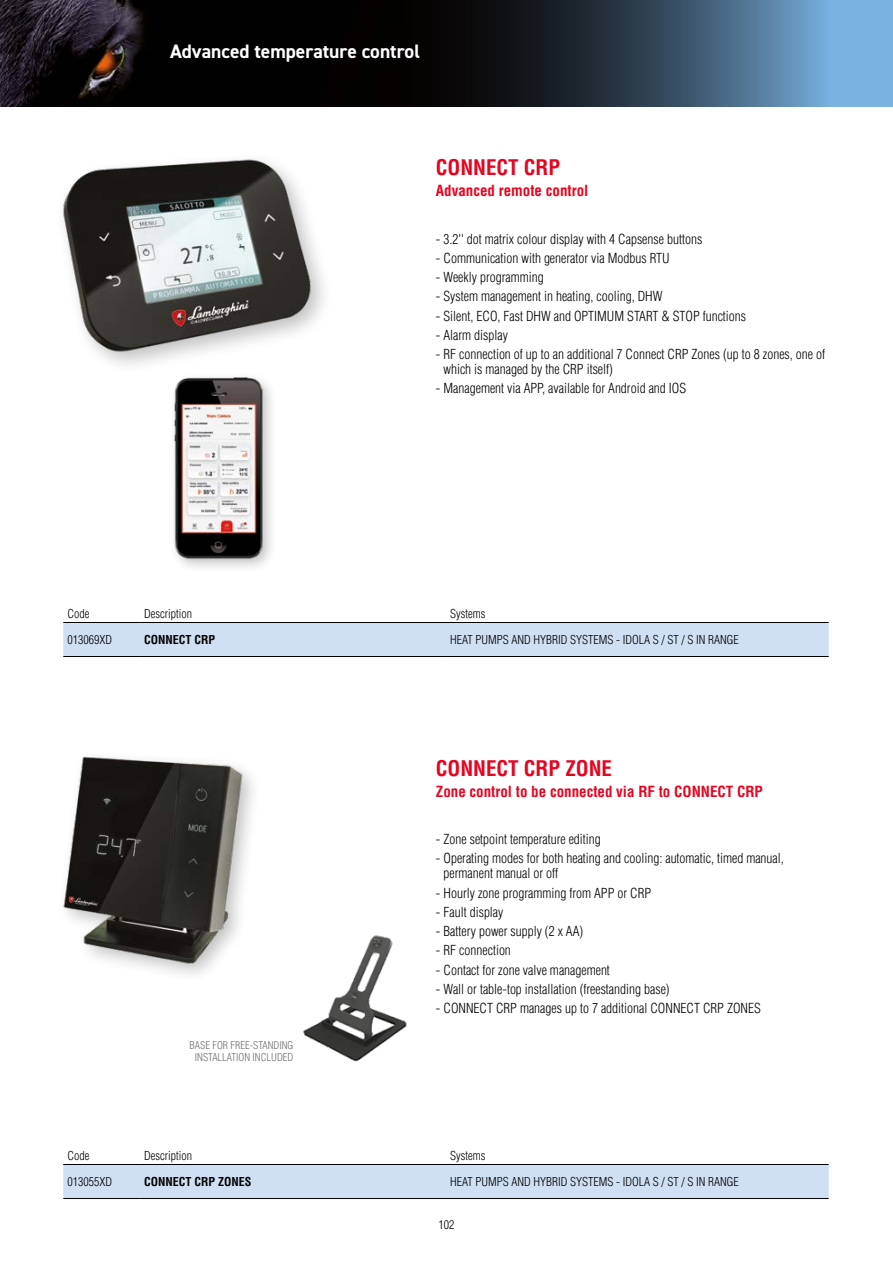
<style>
.page{position:relative;width:893px;height:1263px;background:#fff}
.page>*{position:absolute;margin:0;border:0;box-sizing:border-box;transform-origin:0 0}
.t1{font:700 condensed 21px "Helvetica LT Std";color:#e40521}
.t2{font:700 19.5px "DIN2014";color:#fff}
.t3{font:700 condensed 15px "Helvetica LT Std";color:#e40521}
.t4{font:300 condensed 13.5px/15px "Helvetica LT Std";color:#000}
.t5{font:300 condensed 12px "Helvetica LT Std";color:#000}
.t6{font:700 condensed 12px "Helvetica LT Std";color:#000}
.t7{font:300 condensed 10.5px/12px "Helvetica LT Std";color:#706f6f;text-align:center}
</style>
<div class="page">
<img style="left:0;top:0;width:361px;height:106px">
<svg style="left:361px;top:0;width:532px;height:106px;background:#324658"></svg>
<div style="left:56px;top:748px;width:207px;height:236px;background:#000;opacity:.25"></div>
<img style="left:59px;top:753px;width:185px;height:213px">
<div style="left:54px;top:151px;width:279px;height:223px;background:#000;opacity:.25"></div>
<img style="left:59px;top:156px;width:254px;height:199px">
<div style="left:168px;top:370px;width:110px;height:204px;background:#fcfcfc"></div>
<img style="left:166px;top:370px;width:105px;height:197px">
<img style="left:303px;top:935px;width:104px;height:127px">
<div style="left:63px;top:623px;width:766px;height:33px;background:#cfe0f4"></div>
<hr style="left:63px;top:622px;width:77px;height:1px;background:#000">
<hr style="left:140px;top:622px;width:306px;height:1px;background:#000">
<hr style="left:446px;top:622px;width:383px;height:1px;background:#000">
<hr style="left:63px;top:656px;width:77px;height:1px;background:#000">
<hr style="left:140px;top:656px;width:306px;height:1px;background:#000">
<hr style="left:446px;top:656px;width:383px;height:1px;background:#000">
<div style="left:63px;top:1165px;width:766px;height:33px;background:#cfe0f4"></div>
<hr style="left:63px;top:1164px;width:77px;height:1px;background:#000">
<hr style="left:140px;top:1164px;width:306px;height:1px;background:#000">
<hr style="left:446px;top:1164px;width:383px;height:1px;background:#000">
<hr style="left:63px;top:1198px;width:77px;height:1px;background:#000">
<hr style="left:140px;top:1198px;width:306px;height:1px;background:#000">
<hr style="left:446px;top:1198px;width:383px;height:1px;background:#000">
<h2 class="t2" style="left:170px;top:38px;width:251px">Advanced temperature control</h2>
<h1 class="t1" style="left:436px;top:154px;width:126px">CONNECT CRP</h1>
<p class="t3" style="left:436px;top:181px;width:154px">Advanced remote control</p>
<p class="t4" style="left:436px;top:231px;width:268px">- 3.2'' dot matrix colour display with 4 Capsense buttons</p>
<p class="t4" style="left:436px;top:250px;width:235px">- Communication with generator via Modbus RTU</p>
<p class="t4" style="left:436px;top:270px;width:109px">- Weekly programming</p>
<p class="t4" style="left:436px;top:289px;width:228px">- System management in heating, cooling, DHW</p>
<p class="t4" style="left:436px;top:308px;width:312px">- Silent, ECO, Fast DHW and OPTIMUM START &amp; STOP functions</p>
<p class="t4" style="left:436px;top:327px;width:74px">- Alarm display</p>
<p class="t4" style="left:443px;top:347px;width:383px;text-indent:-8px">- RF connection of up to an additional 7 Connect CRP Zones (up to 8 zones, one of which is managed by the CRP itself)</p>
<p class="t4" style="left:436px;top:381px;width:252px">- Management via APP, available for Android and IOS</p>
<p class="t5" style="left:68px;top:606px;width:23px">Code</p>
<p class="t5" style="left:144px;top:606px;width:49px">Description</p>
<p class="t5" style="left:450px;top:606px;width:37px">Systems</p>
<p class="t5" style="left:68px;top:632px;width:46px">013069XD</p>
<p class="t6" style="left:144px;top:632px;width:73px">CONNECT CRP</p>
<p class="t5" style="left:450px;top:632px;width:290px">HEAT PUMPS AND HYBRID SYSTEMS - IDOLA S / ST / S IN RANGE</p>
<h1 class="t1" style="left:436px;top:755px;width:178px">CONNECT CRP ZONE</h1>
<p class="t3" style="left:436px;top:782px;width:329px">Zone control to be connected via RF to CONNECT CRP</p>
<p class="t7" style="left:190px;top:1039px;width:105px">BASE FOR FREE-STANDING<br>INSTALLATION INCLUDED</p>
<p class="t4" style="left:436px;top:832px;width:167px">- Zone setpoint temperature editing</p>
<p class="t4" style="left:443px;top:851px;width:342px;text-indent:-8px">- Operating modes for both heating and cooling: automatic, timed manual, permanent manual or off</p>
<p class="t4" style="left:436px;top:885px;width:217px">- Hourly zone programming from APP or CRP</p>
<p class="t4" style="left:436px;top:904px;width:69px">- Fault display</p>
<p class="t4" style="left:436px;top:924px;width:149px">- Battery power supply (2 x AA)</p>
<p class="t4" style="left:436px;top:943px;width:77px">- RF connection</p>
<p class="t4" style="left:436px;top:962px;width:176px">- Contact for zone valve management</p>
<p class="t4" style="left:436px;top:981px;width:235px">- Wall or table-top installation (freestanding base)</p>
<p class="t4" style="left:436px;top:1001px;width:326px">- CONNECT CRP manages up to 7 additional CONNECT CRP ZONES</p>
<p class="t5" style="left:68px;top:1148px;width:23px">Code</p>
<p class="t5" style="left:144px;top:1148px;width:49px">Description</p>
<p class="t5" style="left:450px;top:1148px;width:37px">Systems</p>
<p class="t5" style="left:68px;top:1174px;width:46px">013055XD</p>
<p class="t6" style="left:144px;top:1174px;width:109px">CONNECT CRP ZONES</p>
<p class="t5" style="left:450px;top:1174px;width:290px">HEAT PUMPS AND HYBRID SYSTEMS - IDOLA S / ST / S IN RANGE</p>
<p class="t5" style="left:438px;top:1217px;width:17px">102</p>
</div>
